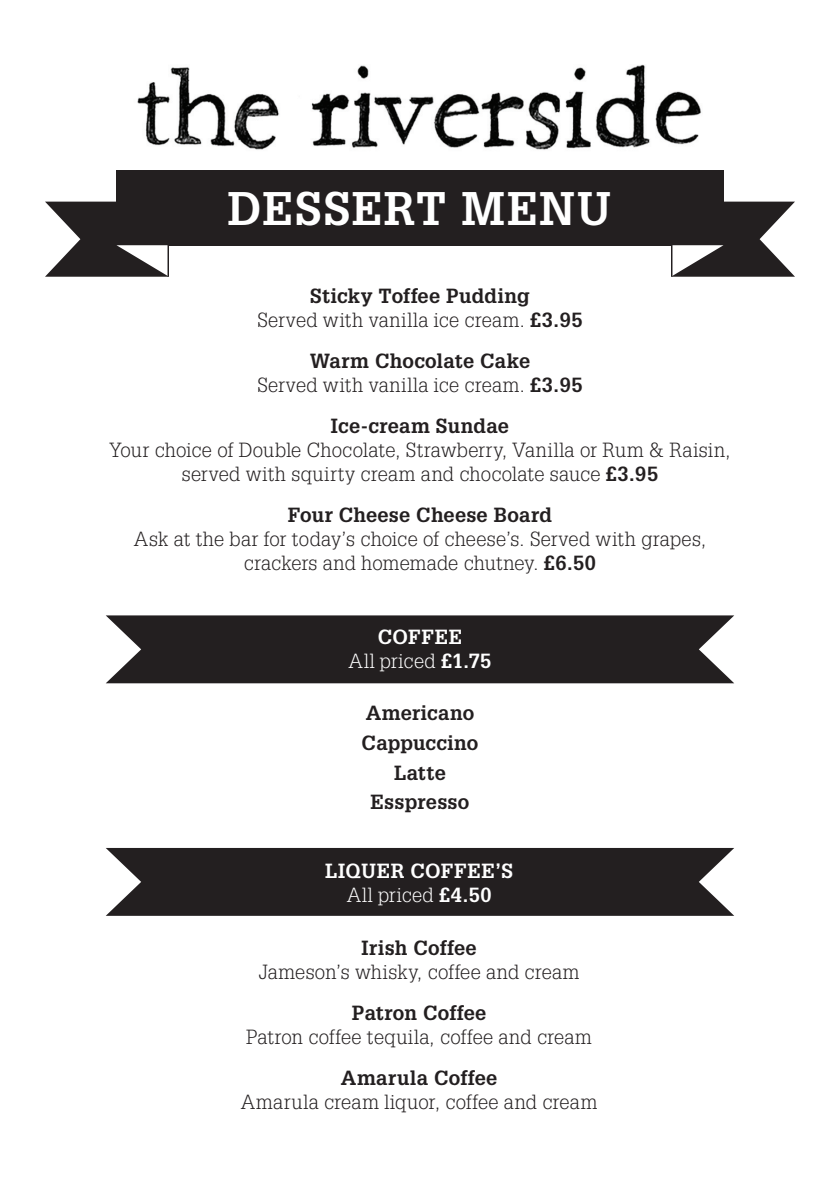
<style>
.page{position:relative;width:840px;height:1191px;background:#fff}
.page>*{position:absolute;margin:0;border:0;box-sizing:border-box;transform-origin:0 0}
.t1{font:700 46px "Glypha LT";letter-spacing:.035em;color:#fff}
.t2{font:300 20px/24px "Glypha LT";letter-spacing:.02em;color:#231f20;text-align:center}
.t3{font:700 20px/24px "Glypha LT";letter-spacing:.03em;color:#fff;text-align:center}
.t4{font:700 20px "Glypha LT";letter-spacing:.015em;color:#231f20}
.s1{font-weight:700}
.s2{font-weight:300}
</style>
<div class="page">
<svg style="left:106px;top:848px;width:627px;height:68px;background:#2f2b2c"></svg>
<svg style="left:106px;top:615px;width:627px;height:68px;background:#302c2d"></svg>
<img style="left:137px;top:64px;width:565px;height:86px">
<div style="left:116px;top:170px;width:607px;height:75px;background:#231f20"></div>
<svg style="left:45px;top:202px;width:122px;height:75px"></svg>
<hr style="left:167px;top:243px;width:2px;height:34px;background:#231f20">
<svg style="left:672px;top:202px;width:122px;height:75px"></svg>
<hr style="left:670px;top:243px;width:2px;height:34px;background:#231f20">
<p class="t1" style="left:227px;top:180px;width:384px">DESSERT MENU</p>
<p class="t2" style="left:257px;top:284px;width:326px"><span class="s1">Sticky Toffee Pudding<br></span>Served with vanilla ice cream. <span class="s1">£3.95</span></p>
<p class="t2" style="left:257px;top:349px;width:326px"><span class="s1">Warm Chocolate Cake<br></span>Served with vanilla ice cream. <span class="s1">£3.95</span></p>
<p class="t2" style="left:109px;top:414px;width:622px"><span class="s1">Ice-cream Sundae<br></span>Your choice of Double Chocolate, Strawberry, Vanilla or Rum &amp; Raisin, served with squirty cream and chocolate sauce <span class="s1">£3.95</span></p>
<p class="t2" style="left:134px;top:503px;width:573px"><span class="s1">Four Cheese Cheese Board<br></span>Ask at the bar for today’s choice of cheese’s. Served with grapes, crackers and homemade chutney. <span class="s1">£6.50</span></p>
<p class="t3" style="left:348px;top:624px;width:144px">COFFEE<br><span class="s2">All priced</span> £1.75</p>
<p class="t4" style="left:365px;top:700px;width:110px">Americano</p>
<p class="t4" style="left:361px;top:730px;width:118px">Cappuccino</p>
<p class="t4" style="left:394px;top:760px;width:53px">Latte</p>
<p class="t4" style="left:370px;top:789px;width:100px">Esspresso</p>
<p class="t3" style="left:325px;top:858px;width:189px">LIQUER COFFEE’S<br><span class="s2">All priced</span> £4.50</p>
<p class="t2" style="left:258px;top:936px;width:322px"><span class="s1">Irish Coffee<br></span>Jameson’s whisky, coffee and cream</p>
<p class="t2" style="left:246px;top:1001px;width:347px"><span class="s1">Patron Coffee<br></span>Patron coffee tequila, coffee and cream</p>
<p class="t2" style="left:241px;top:1066px;width:358px"><span class="s1">Amarula Coffee<br></span>Amarula cream liquor, coffee and cream</p>
</div>
